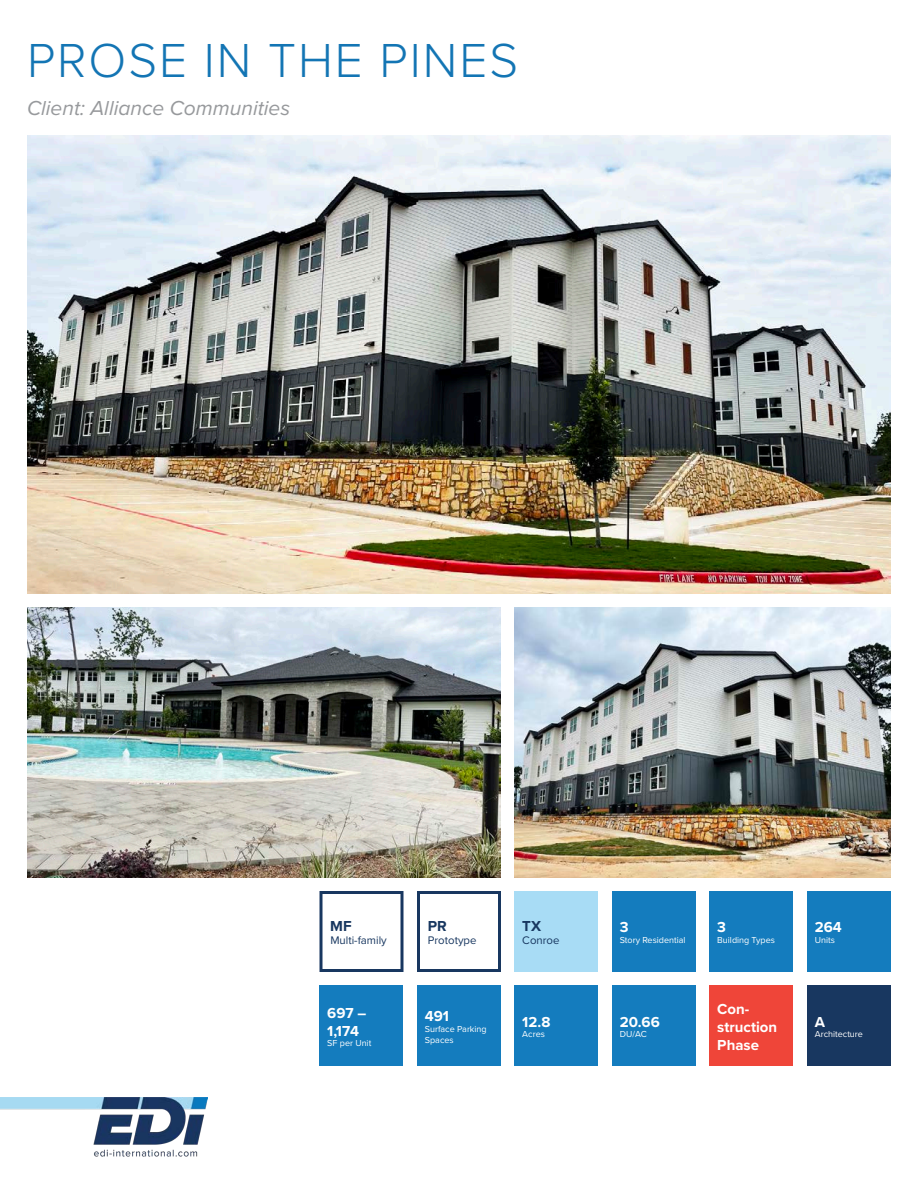
<style>
.page{position:relative;width:918px;height:1188px;background:#fff}
.page>*{position:absolute;margin:0;border:0;box-sizing:border-box;transform-origin:0 0}
.project_title{font:300 49.5px "Proxima Nova";letter-spacing:.04em;color:#1375b4}
.project_title-2{font:italic 21px "Proxima Nova";color:#97999c}
.Icon_text_WHITE{font:700 15px/18px "Proxima Nova";color:#fff}
.Icon_text{font:700 15px "Proxima Nova";color:#183760}
.Icon_text-2{font:11.4px "Proxima Nova";color:#183760}
.Icon_text_WHITE-2{font:9px/10.8px "Proxima Nova";color:#fff}
</style>
<div class="page">
<div style="left:320px;top:891px;width:84px;height:81px;border:3px solid #183760"></div>
<div style="left:514px;top:891px;width:84px;height:81px;background:#a8dcf5"></div>
<div style="left:612px;top:891px;width:84px;height:81px;background:#147cbe"></div>
<div style="left:807px;top:891px;width:84px;height:81px;background:#147cbe"></div>
<div style="left:514px;top:986px;width:84px;height:80px;background:#147cbe"></div>
<div style="left:612px;top:986px;width:84px;height:80px;background:#147cbe"></div>
<div style="left:320px;top:986px;width:84px;height:80px;background:#147cbe"></div>
<div style="left:417px;top:986px;width:84px;height:80px;background:#147cbe"></div>
<div style="left:807px;top:986px;width:84px;height:80px;background:#183760"></div>
<div style="left:710px;top:986px;width:84px;height:80px;background:#ef4539"></div>
<div style="left:710px;top:891px;width:84px;height:81px;background:#147cbe"></div>
<div style="left:417px;top:891px;width:84px;height:81px;border:3px solid #183760"></div>
<img style="left:0;top:1097px;width:208px;height:60px">
<img style="left:27px;top:135px;width:864px;height:459px">
<img style="left:27px;top:608px;width:474px;height:270px">
<img style="left:514px;top:608px;width:377px;height:270px">
<p class="project_title" style="left:27px;top:23px;width:493px">PROSE IN THE PINES</p>
<p class="project_title-2" style="left:27px;top:93px;width:265px">Client: Alliance Communities</p>
<p class="Icon_text" style="left:330px;top:914px;width:23px">MF</p>
<p class="Icon_text-2" style="left:330px;top:932px;width:58px">Multi-family</p>
<p class="Icon_text_WHITE" style="left:327px;top:1003px;width:41px">697 –<br>1,174</p>
<p class="Icon_text_WHITE-2" style="left:327px;top:1038px;width:46px">SF per Unit</p>
<p class="Icon_text" style="left:428px;top:914px;width:21px">PR</p>
<p class="Icon_text-2" style="left:428px;top:932px;width:50px">Prototype</p>
<p class="Icon_text_WHITE" style="left:425px;top:1007px;width:26px">491</p>
<p class="Icon_text_WHITE-2" style="left:425px;top:1023px;width:63px">Surface Parking<br>Spaces</p>
<p class="Icon_text" style="left:522px;top:914px;width:20px">TX</p>
<p class="Icon_text-2" style="left:522px;top:932px;width:39px">Conroe</p>
<p class="Icon_text_WHITE" style="left:522px;top:1012px;width:30px">12.8</p>
<p class="Icon_text_WHITE-2" style="left:522px;top:1029px;width:24px">Acres</p>
<p class="Icon_text_WHITE" style="left:620px;top:918px;width:10px">3</p>
<p class="Icon_text_WHITE-2" style="left:620px;top:934px;width:67px">Story Residential</p>
<p class="Icon_text_WHITE" style="left:620px;top:1012px;width:42px">20.66</p>
<p class="Icon_text_WHITE-2" style="left:620px;top:1029px;width:28px">DU/AC</p>
<p class="Icon_text_WHITE" style="left:717px;top:918px;width:10px">3</p>
<p class="Icon_text_WHITE-2" style="left:717px;top:934px;width:59px">Building Types</p>
<p class="Icon_text_WHITE" style="left:717px;top:1000px;width:61px">Con&shy;struction<br>Phase</p>
<p class="Icon_text_WHITE" style="left:815px;top:918px;width:29px">264</p>
<p class="Icon_text_WHITE-2" style="left:815px;top:934px;width:22px">Units</p>
<p class="Icon_text_WHITE" style="left:815px;top:1012px;width:12px">A</p>
<p class="Icon_text_WHITE-2" style="left:815px;top:1029px;width:50px">Architecture</p>
</div>
